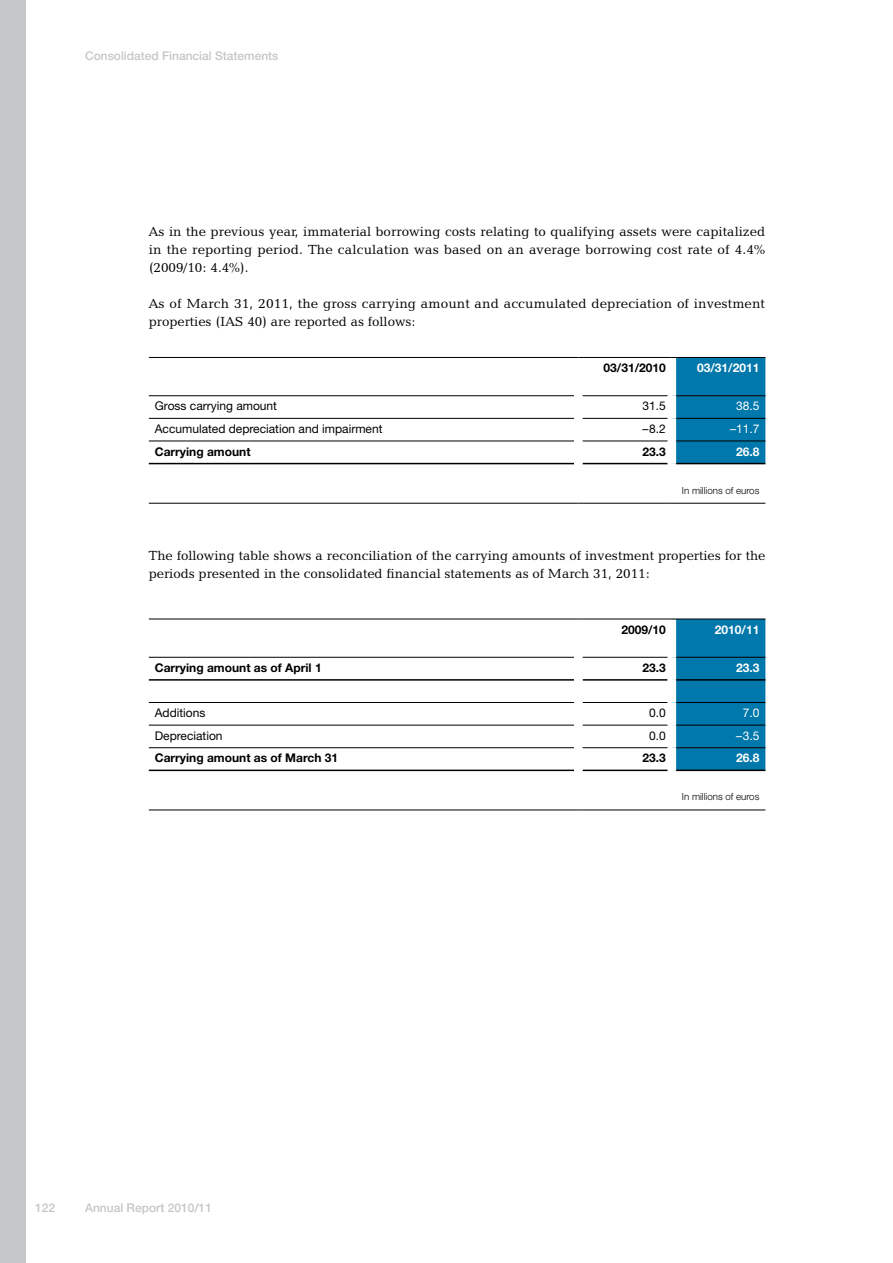
<style>
.page{position:relative;width:893px;height:1263px;background:#fff}
.page>*{position:absolute;margin:0;border:0;box-sizing:border-box;transform-origin:0 0}
.t1{font:13.5px/18px "Candida BT";color:#000}
.t2{font:700 12px "Helvetica Neue LT Std";color:#000}
.t3{font:12px "Helvetica Neue LT Std";color:#000}
.t4{font:500 12px "Helvetica Neue LT Std";color:#c5c6c8}
.t5{font:700 12px "Helvetica Neue LT Std";color:#fff}
.t6{font:12px "Helvetica Neue LT Std";color:#fff}
.t7{font:300 9.75px "Helvetica Neue LT Std";color:#000}
</style>
<div class="page">
<div style="left:0;top:0;width:26px;height:1263px;background:#c5c6c8"></div>
<div style="left:676px;top:358px;width:89px;height:105px;background:#0078ab"></div>
<hr style="left:149px;top:357px;width:429px;height:1px;background:#000">
<hr style="left:578px;top:357px;width:94px;height:1px;background:#000">
<hr style="left:672px;top:357px;width:93px;height:1px;background:#000">
<hr style="left:149px;top:503px;width:429px;height:1px;background:#000">
<hr style="left:578px;top:503px;width:94px;height:1px;background:#000">
<hr style="left:672px;top:503px;width:93px;height:1px;background:#000">
<hr style="left:583px;top:395px;width:85px;height:1px;background:#000">
<hr style="left:676px;top:395px;width:89px;height:1px;background:#000">
<hr style="left:149px;top:441px;width:425px;height:1px;background:#000">
<hr style="left:583px;top:441px;width:85px;height:1px;background:#000">
<hr style="left:676px;top:441px;width:89px;height:1px;background:#000">
<hr style="left:149px;top:463px;width:425px;height:1px;background:#000">
<hr style="left:583px;top:463px;width:85px;height:1px;background:#000">
<hr style="left:676px;top:463px;width:89px;height:1px;background:#000">
<hr style="left:149px;top:418px;width:425px;height:1px;background:#000">
<hr style="left:583px;top:418px;width:85px;height:1px;background:#000">
<hr style="left:676px;top:418px;width:89px;height:1px;background:#000">
<hr style="left:149px;top:395px;width:425px;height:1px;background:#000">
<div style="left:676px;top:620px;width:89px;height:150px;background:#0078ab"></div>
<hr style="left:149px;top:619px;width:429px;height:1px;background:#000">
<hr style="left:578px;top:619px;width:94px;height:1px;background:#000">
<hr style="left:672px;top:619px;width:93px;height:1px;background:#000">
<hr style="left:149px;top:810px;width:429px;height:1px;background:#000">
<hr style="left:578px;top:810px;width:94px;height:1px;background:#000">
<hr style="left:672px;top:810px;width:93px;height:1px;background:#000">
<hr style="left:149px;top:747px;width:425px;height:1px;background:#000">
<hr style="left:583px;top:747px;width:85px;height:1px;background:#000">
<hr style="left:676px;top:747px;width:89px;height:1px;background:#000">
<hr style="left:149px;top:770px;width:425px;height:1px;background:#000">
<hr style="left:583px;top:770px;width:85px;height:1px;background:#000">
<hr style="left:676px;top:770px;width:89px;height:1px;background:#000">
<hr style="left:149px;top:657px;width:425px;height:1px;background:#000">
<hr style="left:583px;top:657px;width:85px;height:1px;background:#000">
<hr style="left:676px;top:657px;width:89px;height:1px;background:#000">
<hr style="left:149px;top:679px;width:425px;height:2px;background:#000">
<hr style="left:583px;top:679px;width:85px;height:2px;background:#000">
<hr style="left:676px;top:679px;width:89px;height:2px;background:#000">
<hr style="left:149px;top:702px;width:425px;height:1px;background:#000">
<hr style="left:583px;top:702px;width:85px;height:1px;background:#000">
<hr style="left:676px;top:702px;width:89px;height:1px;background:#000">
<hr style="left:149px;top:725px;width:425px;height:1px;background:#000">
<hr style="left:583px;top:725px;width:85px;height:1px;background:#000">
<hr style="left:676px;top:725px;width:89px;height:1px;background:#000">
<p class="t4" style="left:85px;top:48px;width:195px">Consolidated Financial Statements</p>
<p class="t1" style="left:149px;top:222px;width:618px;text-align:justify">As in the previous year, immaterial borrowing costs relating to qualifying assets were capitalized in the reporting period. The calculation was based on an average borrowing cost rate of 4.4% (2009/10: 4.4%).</p>
<p class="t1" style="left:149px;top:294px;width:618px">As of March 31, 2011, the gross carrying amount and accumulated depreciation of investment properties (IAS 40) are reported as follows:</p>
<p class="t2" style="left:604px;top:360px;width:64px">03/31/2010</p>
<p class="t5" style="left:697px;top:360px;width:64px">03/31/2011</p>
<p class="t3" style="left:155px;top:399px;width:124px">Gross carrying amount</p>
<p class="t3" style="left:642px;top:399px;width:25px">31.5</p>
<p class="t6" style="left:736px;top:399px;width:25px">38.5</p>
<p class="t3" style="left:155px;top:421px;width:229px">Accumulated depreciation and impairment</p>
<p class="t3" style="left:643px;top:421px;width:25px">–8.2</p>
<p class="t6" style="left:730px;top:421px;width:31px">–11.7</p>
<p class="t2" style="left:155px;top:444px;width:97px">Carrying amount</p>
<p class="t2" style="left:642px;top:444px;width:25px">23.3</p>
<p class="t5" style="left:736px;top:444px;width:25px">26.8</p>
<p class="t7" style="left:682px;top:484px;width:79px">In millions of euros</p>
<p class="t1" style="left:149px;top:546px;width:618px">The following table shows a reconciliation of the carrying amounts of investment properties for the periods presented in the consolidated financial statements as of March 31, 2011:</p>
<p class="t2" style="left:621px;top:622px;width:46px">2009/10</p>
<p class="t5" style="left:715px;top:622px;width:46px">2010/11</p>
<p class="t2" style="left:155px;top:660px;width:168px">Carrying amount as of April 1</p>
<p class="t2" style="left:642px;top:660px;width:25px">23.3</p>
<p class="t5" style="left:736px;top:660px;width:25px">23.3</p>
<p class="t3" style="left:155px;top:706px;width:52px">Additions</p>
<p class="t3" style="left:649px;top:706px;width:18px">0.0</p>
<p class="t6" style="left:743px;top:706px;width:18px">7.0</p>
<p class="t3" style="left:155px;top:728px;width:69px">Depreciation</p>
<p class="t3" style="left:649px;top:728px;width:18px">0.0</p>
<p class="t6" style="left:736px;top:728px;width:25px">–3.5</p>
<p class="t2" style="left:155px;top:751px;width:185px">Carrying amount as of March 31</p>
<p class="t2" style="left:642px;top:751px;width:25px">23.3</p>
<p class="t5" style="left:736px;top:751px;width:25px">26.8</p>
<p class="t7" style="left:682px;top:791px;width:79px">In millions of euros</p>
<p class="t4" style="left:35px;top:1200px;width:22px">122</p>
<p class="t4" style="left:85px;top:1200px;width:128px">Annual Report 2010/11</p>
</div>
